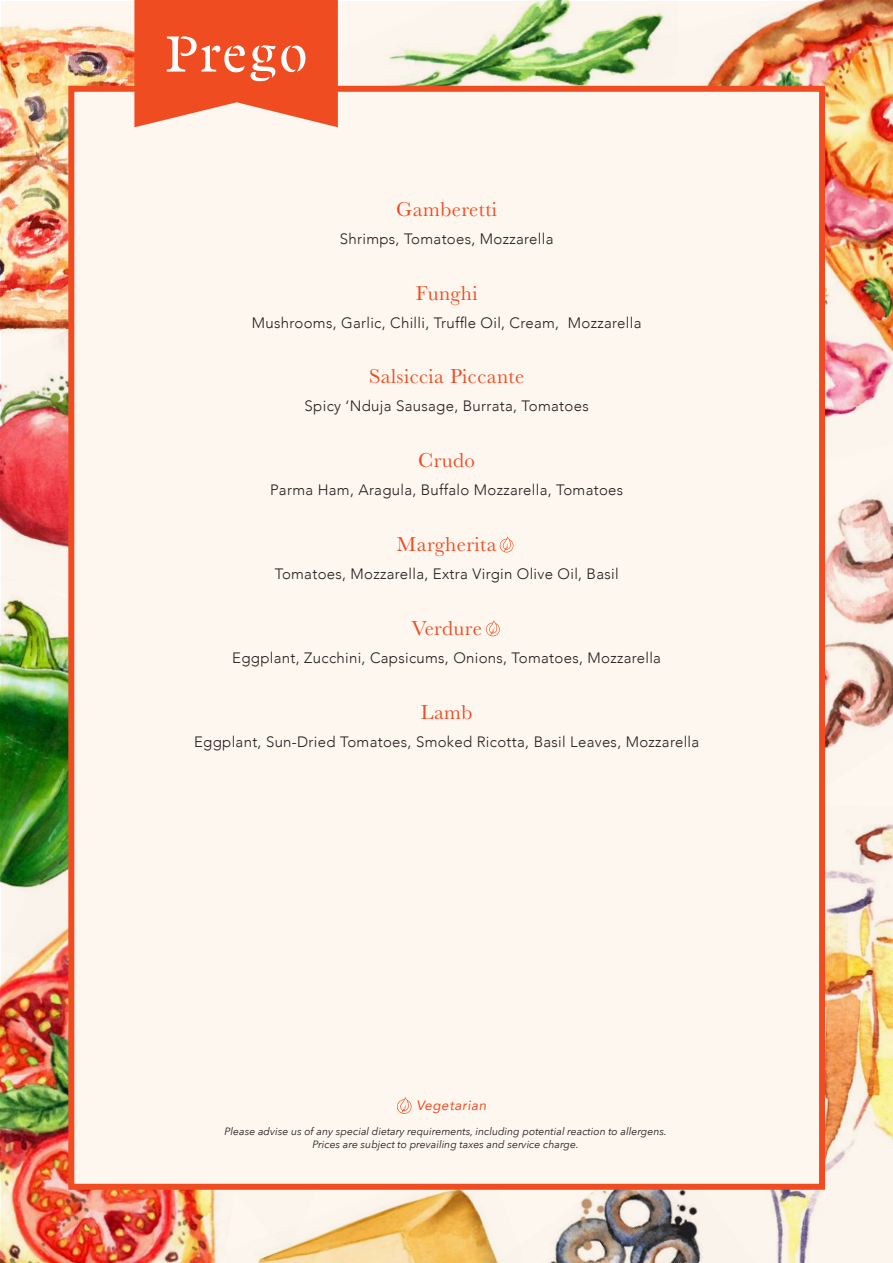
<style>
.page{position:relative;width:893px;height:1263px;background:#fff}
.page>*{position:absolute;margin:0;border:0;box-sizing:border-box;transform-origin:0 0}
.t1{font:21px "Baskerville";letter-spacing:.02em;color:#f04c22}
.t2{font:300 15px "Avenir";letter-spacing:.02em;color:#231f20}
.t3{font:italic 13.5px "Avenir";letter-spacing:.04em;color:#f04c22}
.t4{font:italic 10.5px/12.6px "Avenir Next";color:#231f20;text-align:center}
</style>
<div class="page">
<img style="left:0;top:1px;width:134px;height:314px">
<img style="left:0;top:620px;width:68px;height:248px">
<img style="left:338px;top:0;width:289px;height:86px">
<img style="left:825px;top:484px;width:68px;height:319px">
<img style="left:756px;top:803px;width:137px;height:460px">
<img style="left:391px;top:1190px;width:107px;height:73px">
<img style="left:498px;top:1190px;width:258px;height:73px">
<img style="left:627px;top:0;width:266px;height:484px">
<img style="left:0;top:868px;width:391px;height:395px">
<img style="left:0;top:315px;width:68px;height:305px">
<div style="left:68px;top:86px;width:757px;height:1104px;background:#fef7ef;border:6px solid #f04c22"></div>
<svg style="left:134px;top:0;width:204px;height:127px;background:#f26743"></svg>
<svg style="left:500px;top:536px;width:14px;height:17px"></svg>
<svg style="left:486px;top:620px;width:14px;height:16px"></svg>
<svg style="left:397px;top:1097px;width:15px;height:17px"></svg>
<h1 class="t1" style="left:396px;top:195px;width:102px">Gamberetti</h1>
<p class="t2" style="left:340px;top:230px;width:215px">Shrimps, Tomatoes, Mozzarella</p>
<h1 class="t1" style="left:416px;top:279px;width:64px">Funghi</h1>
<p class="t2" style="left:252px;top:313px;width:391px">Mushrooms, Garlic, Chilli, Truffle Oil, Cream, Mozzarella</p>
<h1 class="t1" style="left:369px;top:363px;width:157px">Salsiccia Piccante</h1>
<p class="t2" style="left:305px;top:397px;width:286px">Spicy ‘Nduja Sausage, Burrata, Tomatoes</p>
<h1 class="t1" style="left:418px;top:447px;width:58px">Crudo</h1>
<p class="t2" style="left:270px;top:481px;width:355px">Parma Ham, Aragula, Buffalo Mozzarella, Tomatoes</p>
<h1 class="t1" style="left:397px;top:531px;width:101px">Margherita</h1>
<p class="t2" style="left:275px;top:565px;width:345px">Tomatoes, Mozzarella, Extra Virgin Olive Oil, Basil</p>
<h1 class="t1" style="left:411px;top:615px;width:72px">Verdure</h1>
<p class="t2" style="left:232px;top:649px;width:430px">Eggplant, Zucchini, Capsicums, Onions, Tomatoes, Mozzarella</p>
<h1 class="t1" style="left:421px;top:699px;width:53px">Lamb</h1>
<p class="t2" style="left:194px;top:733px;width:507px">Eggplant, Sun-Dried Tomatoes, Smoked Ricotta, Basil Leaves, Mozzarella</p>
<p class="t3" style="left:416px;top:1097px;width:71px">Vegetarian</p>
<p class="t4" style="left:225px;top:1125px;width:444px">Please advise us of any special dietary requirements, including potential reaction to allergens.<br>Prices are subject to prevailing taxes and service charge.</p>
</div>
